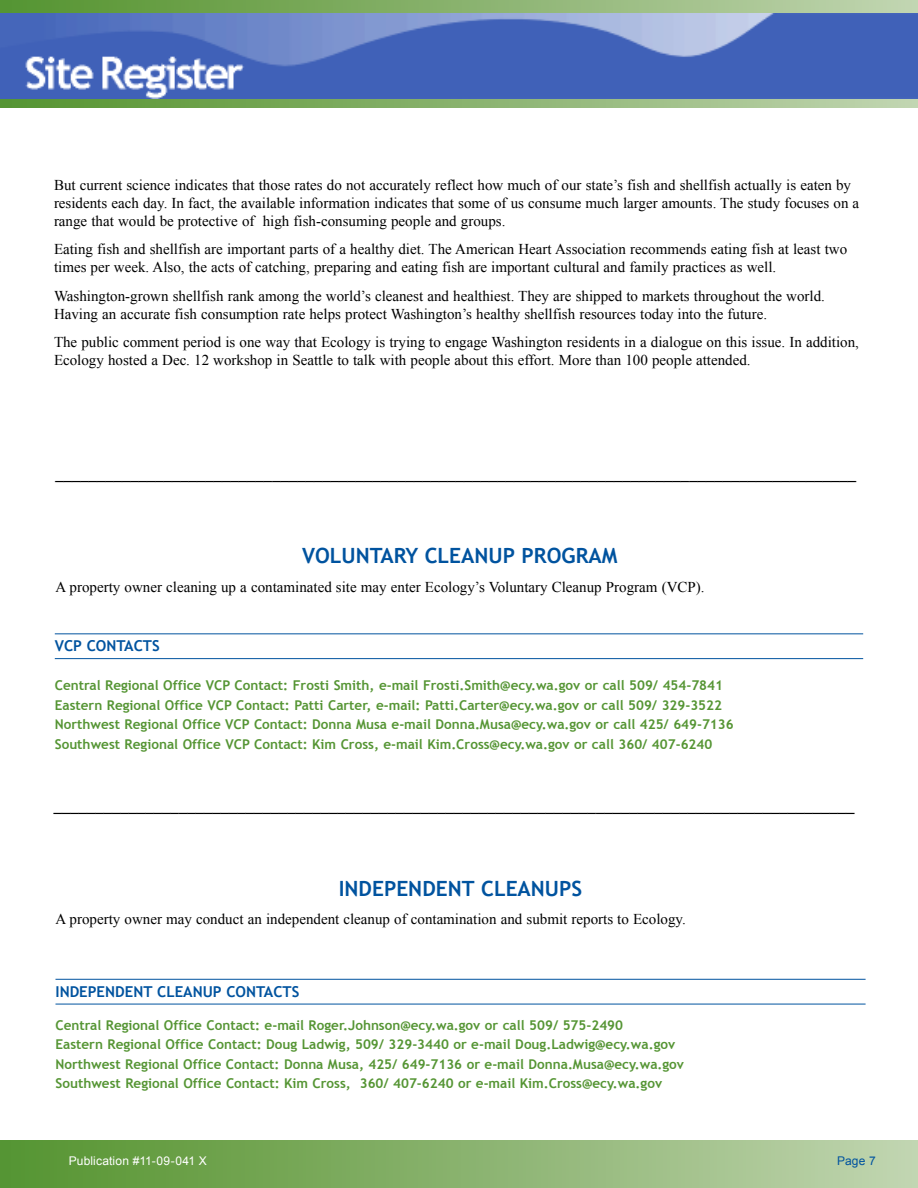
<style>
.page{position:relative;width:918px;height:1188px;background:#fff}
.page>*{position:absolute;margin:0;border:0;box-sizing:border-box;transform-origin:0 0}
.t1{font:700 21px "Trebuchet MS";color:#00539f}
.t2{font:15px/18px "Times New Roman";color:#000}
.t3{font:15px "Arial";color:#000}
.t4{font:700 15px "Trebuchet MS";color:#00539f}
.t5{font:700 13.5px/19.5px "Trebuchet MS";color:#559534}
.t6{font:12px "Arial";letter-spacing:.01em;color:#fff}
.t7{font:12px "Arial";color:#00539f}
</style>
<div class="page">
<svg style="left:1px;top:0;width:917px;height:13px;background:#89b36e"></svg>
<svg style="left:1px;top:99px;width:917px;height:9px;background:#89b36e"></svg>
<img style="left:1px;top:13px;width:917px;height:86px">
<hr style="left:55px;top:979px;width:811px;height:1px;background:#00539f">
<hr style="left:55px;top:1004px;width:811px;height:1px;background:#00539f">
<hr style="left:55px;top:633px;width:808px;height:1px;background:#00539f">
<hr style="left:55px;top:658px;width:808px;height:1px;background:#00539f">
<div style="left:0;top:1141px;width:918px;height:47px;background:linear-gradient(to right,#54932e,#c0d4af)"></div>
<p class="t2" style="left:54px;top:176px;width:807px">But current science indicates that those rates do not accurately reflect how much of our state’s fish and shellfish actually is eaten by residents each day. In fact, the available information indicates that some of us consume much larger amounts. The study focuses on a range that would be protective of high fish-consuming people and groups.</p>
<p class="t2" style="left:54px;top:240px;width:795px">Eating fish and shellfish are important parts of a healthy diet. The American Heart Association recommends eating fish at least two times per week. Also, the acts of catching, preparing and eating fish are important cultural and family practices as well.</p>
<p class="t2" style="left:54px;top:287px;width:773px">Washington-grown shellfish rank among the world’s cleanest and healthiest. They are shipped to markets throughout the world.<br>Having an accurate fish consumption rate helps protect Washington’s healthy shellfish resources today into the future.</p>
<p class="t2" style="left:54px;top:333px;width:806px">The public comment period is one way that Ecology is trying to engage Washington residents in a dialogue on this issue. In addition,<br>Ecology hosted a Dec. 12 workshop in Seattle to talk with people about this effort. More than 100 people attended.</p>
<h1 class="t1" style="left:302px;top:543px;width:27px">VOLU</h1>
<h1 class="t1" style="left:356px;top:543px;width:249px">NTARY CLEANUP PROGRAM</h1>
<p class="t2" style="left:55px;top:577px;width:651px">A property owner cleaning up a contaminated site may enter Ecology’s Voluntary Cleanup Program (VCP).</p>
<p class="t4" style="left:55px;top:637px;width:89px">VCP Contacts</p>
<p class="t5" style="left:55px;top:676px;width:680px">Central Regional Office VCP Contact: Frosti Smith, e-mail Frosti.Smith@ecy.wa.gov or call 509/ 454-7841<br>Eastern Regional Office VCP Contact: Patti Carter, e-mail: Patti.Carter@ecy.wa.gov or call 509/ 329-3522<br>Northwest Regional Office VCP Contact: Donna Musa e-mail Donna.Musa@ecy.wa.gov or call 425/ 649-7136<br>Southwest Regional Office VCP Contact: Kim Cross, e-mail Kim.Cross@ecy.wa.gov or call 360/ 407-6240</p>
<p class="t3" style="left:54px;top:796px;width:802px">________________________________________________________________________________________________</p>
<h1 class="t1" style="left:339px;top:875px;width:245px">INDEPENDENT CLEANUPS</h1>
<p class="t2" style="left:55px;top:910px;width:632px">A property owner may conduct an independent cleanup of contamination and submit reports to Ecology.</p>
<p class="t4" style="left:55px;top:982px;width:15px">Independent</p>
<p class="t4" style="left:157px;top:982px;width:126px">CLEANUP contacts</p>
<p class="t5" style="left:55px;top:1015px;width:630px">Central Regional Office Contact: e-mail Roger.Johnson@ecy.wa.gov or call 509/ 575-2490<br>Eastern Regional Office Contact: Doug Ladwig, 509/ 329-3440 or e-mail Doug.Ladwig@ecy.wa.gov Northwest Regional Office Contact: Donna Musa, 425/ 649-7136 or e-mail Donna.Musa@ecy.wa.gov Southwest Regional Office Contact: Kim Cross, 360/ 407-6240 or e-mail Kim.Cross@ecy.wa.gov</p>
<p class="t6" style="left:69px;top:1153px;width:139px">Publication #11-09-041 X</p>
<p class="t7" style="left:837px;top:1153px;width:40px">Page 7</p>
</div>
